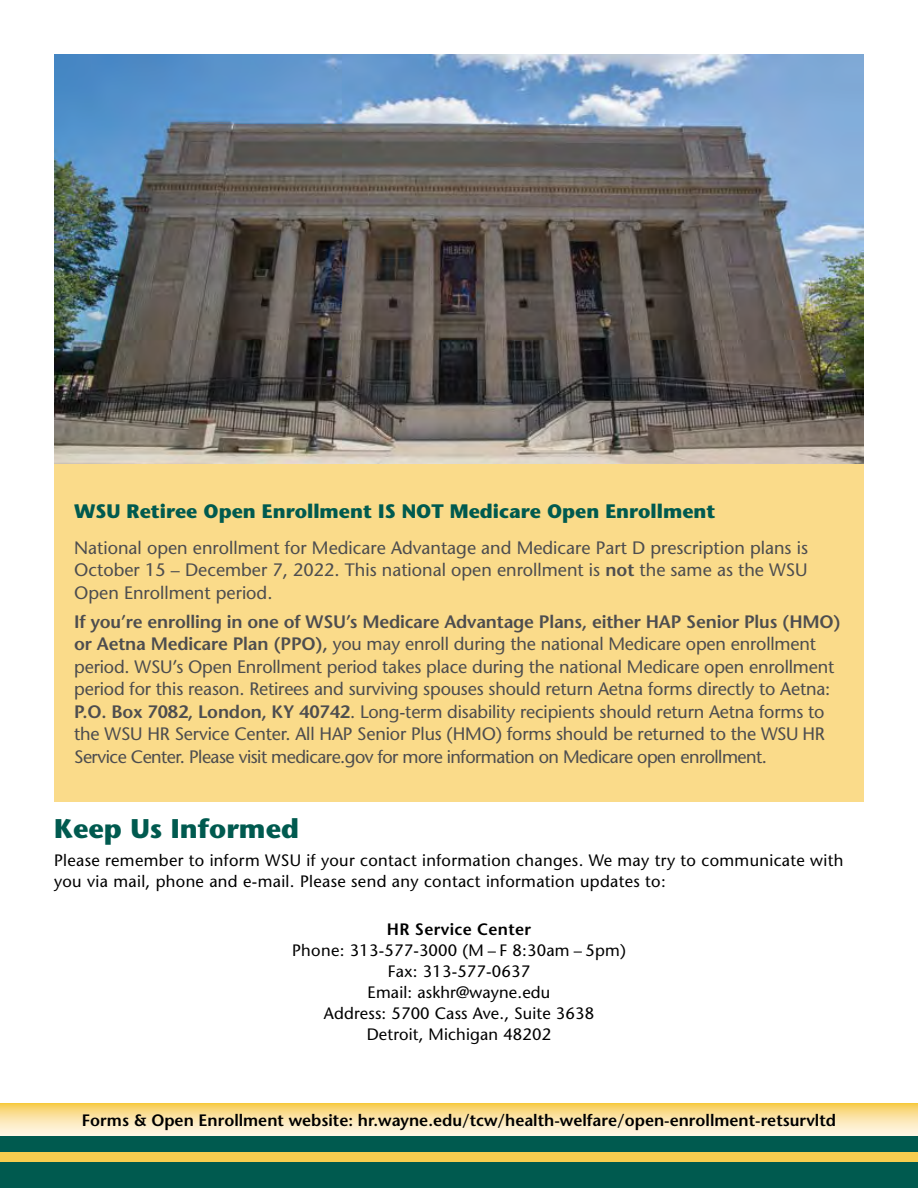
<style>
.page{position:relative;width:918px;height:1188px;background:#fff}
.page>*{position:absolute;margin:0;border:0;box-sizing:border-box;transform-origin:0 0}
.t1{font:700 27px "Stone Sans";color:#005a4f}
.t2{font:700 19.5px "Stone Sans";color:#005a4f}
.t3{font:18px/22.5px "Stone Sans";letter-spacing:-.01em;color:#4d4d4f;text-align:justify}
.t4{font:16.5px/21px "Stone Sans";letter-spacing:.02em;color:#000}
.t5{font:600 16.5px "Stone Sans";color:#000}
.t6{font:600 16.5px "Stone Sans";letter-spacing:.02em;color:#000}
.s1{font-weight:600}
</style>
<div class="page">
<svg style="left:0;top:1103px;width:918px;height:33px;background:#fbe4a7"></svg>
<div style="left:0;top:1136px;width:918px;height:17px;background:#005a4f"></div>
<div style="left:0;top:1152px;width:918px;height:24px;background:#f7cd4f"></div>
<div style="left:0;top:1162px;width:918px;height:26px;background:#005a4f"></div>
<img style="left:54px;top:54px;width:810px;height:410px">
<div style="left:54px;top:464px;width:810px;height:337px;background:#fadb8a"></div>
<p class="t2" style="left:74px;top:499px;width:643px">WSU Retiree Open Enrollment IS NOT Medicare Open Enrollment</p>
<p class="t3" style="left:74px;top:536px;width:735px">National open enrollment for Medicare Advantage and Medicare Part D prescription plans is October 15 – December 7, 2022. This national open enrollment is <span class="s1">not</span> the same as the WSU Open Enrollment period.</p>
<p class="t3" style="left:74px;top:610px;width:768px;text-align:left"><span class="s1">If you’re enrolling in one of WSU’s Medicare Advantage Plans, either HAP Senior Plus (HMO) or Aetna Medicare Plan (PPO),</span> you may enroll during the national Medicare open enrollment period. WSU’s Open Enrollment period takes place during the national Medicare open enrollment period for this reason. Retirees and surviving spouses should return Aetna forms directly to Aetna:<br><span class="s1">P.O. Box 7082, London, KY 40742</span>. Long-term disability recipients should return Aetna forms to the WSU HR Service Center. All HAP Senior Plus (HMO) forms should be returned to the WSU HR Service Center. Please visit medicare.gov for more information on Medicare open enrollment.</p>
<h1 class="t1" style="left:54px;top:812px;width:247px">Keep Us Informed</h1>
<p class="t4" style="left:54px;top:849px;width:791px">Please remember to inform WSU if your contact information changes. We may try to communicate with you via mail, phone and e-mail. Please send any contact information updates to:</p>
<p class="t6" style="left:387px;top:919px;width:146px">HR Service Center</p>
<p class="t4" style="left:292px;top:940px;width:335px;text-align:center">Phone: 313-577-3000 (M – F 8:30am – 5pm)<br>Fax: 313-577-0637<br>Email: askhr@wayne.edu<br>Address: 5700 Cass Ave., Suite 3638<br>Detroit, Michigan 48202</p>
<p class="t5" style="left:82px;top:1111px;width:756px">Forms &amp; Open Enrollment website: hr.wayne.edu/tcw/health-welfare/open-enrollment-retsurvltd</p>
</div>
